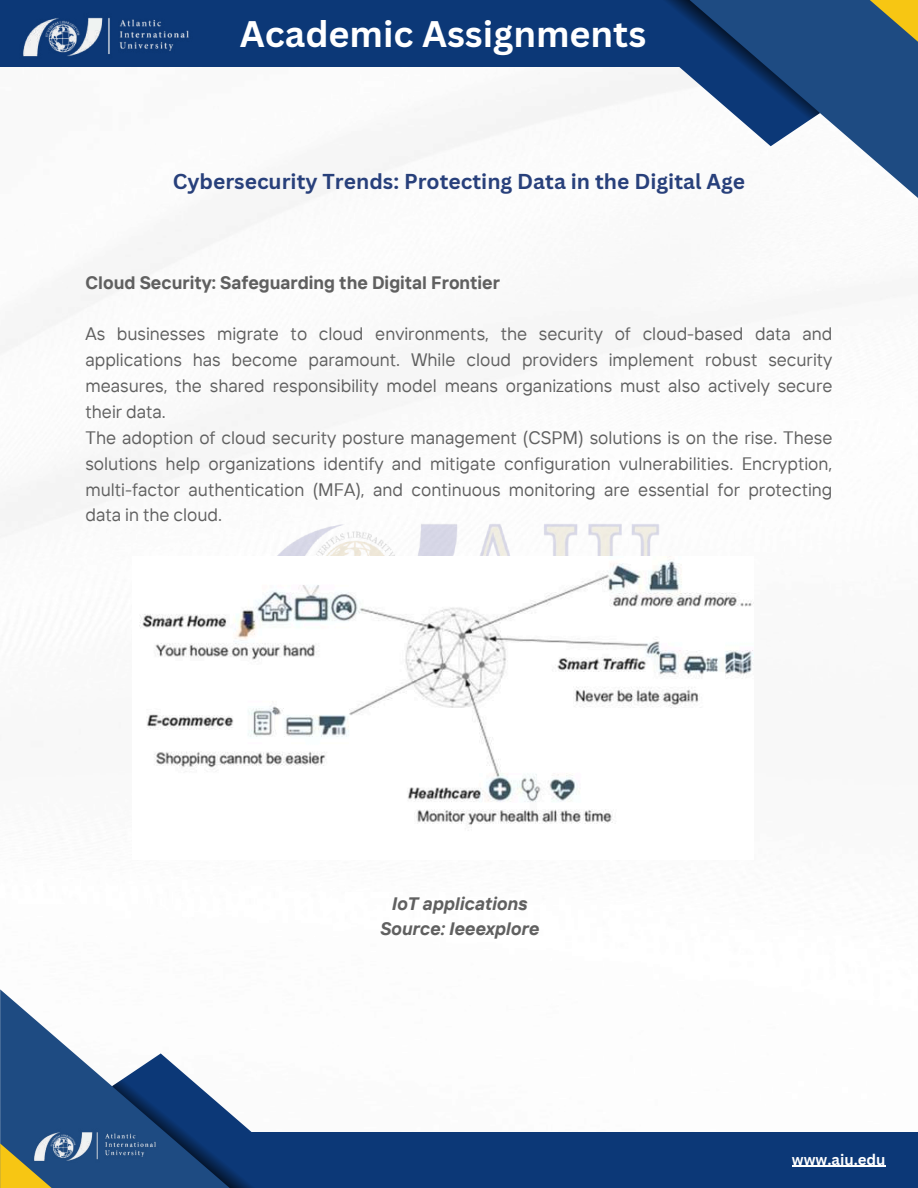
<style>
.page{position:relative;width:918px;height:1188px;background:#fff}
.page>*{position:absolute;margin:0;border:0;box-sizing:border-box;transform-origin:0 0}
.t1{font:700 36px "Canva Sans";color:#fff}
.t2{font:700 24px "Canva Sans";color:#fff}
.t3{font:700 21px "Canva Sans";color:#28407b}
.t4{font:18px/25.8px "TT Interphases";color:#606060}
.t5{font:700 18px "TT Interphases";color:#606060}
.t6{font:italic 700 18px/25.8px "TT Interphases";color:#606060;text-align:center}
.t7{font:700 15px "Canva Sans";color:#fff}
</style>
<div class="page">
<img style="left:0;top:66px;width:895px;height:471px">
<img style="left:240px;top:518px;width:439px;height:38px">
<div style="left:0;top:0;width:699px;height:66px;background:#0c3877"></div>
<svg style="left:648px;top:0;width:270px;height:211px"></svg>
<svg style="left:828px;top:0;width:90px;height:55px;background:#4a646b"></svg>
<svg style="left:560px;top:0;width:260px;height:146px"></svg>
<img style="left:20px;top:17px;width:172px;height:50px">
<div style="left:175px;top:1132px;width:743px;height:56px;background:#0c3877"></div>
<svg style="left:0;top:989px;width:112px;height:199px;fill:#1e4b82"></svg>
<svg style="left:0;top:1143px;width:104px;height:45px;background:#757c55"></svg>
<svg style="left:112px;top:1053px;width:140px;height:135px"></svg>
<img style="left:31px;top:1124px;width:127px;height:44px">
<img style="left:139px;top:561px;width:615px;height:264px">
<hr style="left:792px;top:1166px;width:94px;height:1px;background:#fff">
<h2 class="t2" style="left:331px;top:8px;width:296px">AIU Student Publications</h2>
<h1 class="t1" style="left:240px;top:9px;width:408px">Academic Assignments</h1>
<p class="t3" style="left:173px;top:166px;width:574px">Cybersecurity Trends: Protecting Data in the Digital Age</p>
<p class="t5" style="left:85px;top:271px;width:416px">Cloud Security: Safeguarding the Digital Frontier</p>
<p class="t4" style="left:85px;top:321px;width:748px">As businesses migrate to cloud environments, the security of cloud-based data and applications has become paramount. While cloud providers implement robust security measures, the shared responsibility model means organizations must also actively secure their data.<br>The adoption of cloud security posture management (CSPM) solutions is on the rise. These solutions help organizations identify and mitigate configuration vulnerabilities. Encryption, multi-factor authentication (MFA), and continuous monitoring are essential for protecting data in the cloud.</p>
<p class="t6" style="left:379px;top:890px;width:161px">IoT applications<br>Source: Ieeexplore</p>
<p class="t7" style="left:792px;top:1149px;width:95px">www.aiu.edu</p>
</div>
